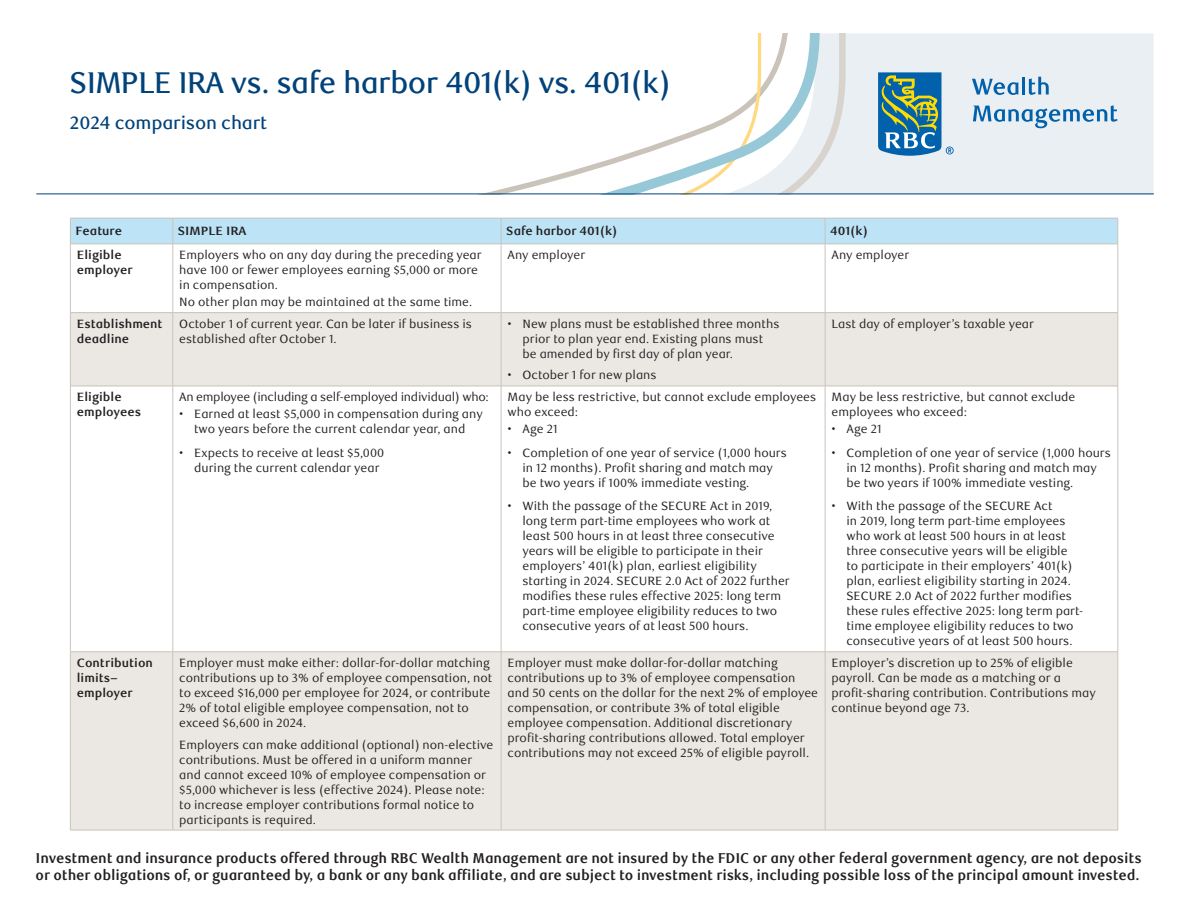
<style>
.page{position:relative;width:1188px;height:918px;background:#fff}
.page>*{position:absolute;margin:0;border:0;box-sizing:border-box;transform-origin:0 0}
.t1{font:500 30px "RBC Display";color:#004279}
.t2{font:500 18px "RBC Text";letter-spacing:-.01em;color:#004279}
.t3{font:700 14.25px/16.5px "RBC Text Cond";letter-spacing:-.01em;color:#231f20}
.t4{font:12px/15px "RBC Text";color:#231f20}
.t5{font:700 12px/15px "RBC Text";color:#231f20}
.t6{font:12px "RBC Text";letter-spacing:-.02em;color:#231f20}
</style>
<div class="page">
<div style="left:846px;top:33px;width:308px;height:161px;background:#e9eff3"></div>
<svg style="left:820px;top:33px;width:26px;height:161px;background:#e4e8ea"></svg>
<svg style="left:36px;top:33px;width:784px;height:161px"></svg>
<hr style="left:36px;top:194px;width:1118px;height:1px;background:#004279">
<div style="left:71px;top:313px;width:1047px;height:73px;background:#ebe8e4"></div>
<div style="left:71px;top:652px;width:1047px;height:178px;background:#ebe8e4"></div>
<svg style="left:70px;top:218px;width:1049px;height:26px;background:#bce1f2"></svg>
<hr style="left:70px;top:244px;width:103px;height:1px;background:#c9c3ba">
<hr style="left:70px;top:244px;width:1px;height:68px;background:#c9c3ba">
<hr style="left:173px;top:244px;width:328px;height:1px;background:#c9c3ba">
<hr style="left:173px;top:244px;width:1px;height:68px;background:#c9c3ba">
<hr style="left:501px;top:244px;width:324px;height:1px;background:#c9c3ba">
<hr style="left:501px;top:244px;width:1px;height:68px;background:#c9c3ba">
<hr style="left:825px;top:244px;width:293px;height:1px;background:#c9c3ba">
<hr style="left:825px;top:244px;width:1px;height:68px;background:#c9c3ba">
<hr style="left:1118px;top:244px;width:1px;height:68px;background:#c9c3ba">
<hr style="left:70px;top:312px;width:103px;height:1px;background:#c9c3ba">
<hr style="left:70px;top:313px;width:1px;height:73px;background:#c9c3ba">
<hr style="left:173px;top:312px;width:328px;height:1px;background:#c9c3ba">
<hr style="left:173px;top:313px;width:1px;height:73px;background:#c9c3ba">
<hr style="left:501px;top:312px;width:324px;height:1px;background:#c9c3ba">
<hr style="left:501px;top:313px;width:1px;height:73px;background:#c9c3ba">
<hr style="left:825px;top:312px;width:293px;height:1px;background:#c9c3ba">
<hr style="left:825px;top:313px;width:1px;height:73px;background:#c9c3ba">
<hr style="left:1118px;top:313px;width:1px;height:73px;background:#c9c3ba">
<hr style="left:70px;top:386px;width:103px;height:1px;background:#c9c3ba">
<hr style="left:70px;top:386px;width:1px;height:266px;background:#c9c3ba">
<hr style="left:173px;top:386px;width:328px;height:1px;background:#c9c3ba">
<hr style="left:173px;top:386px;width:1px;height:266px;background:#c9c3ba">
<hr style="left:501px;top:386px;width:324px;height:1px;background:#c9c3ba">
<hr style="left:501px;top:386px;width:1px;height:266px;background:#c9c3ba">
<hr style="left:825px;top:386px;width:293px;height:1px;background:#c9c3ba">
<hr style="left:825px;top:386px;width:1px;height:266px;background:#c9c3ba">
<hr style="left:1118px;top:386px;width:1px;height:266px;background:#c9c3ba">
<hr style="left:70px;top:651px;width:103px;height:1px;background:#c9c3ba">
<hr style="left:70px;top:652px;width:1px;height:178px;background:#c9c3ba">
<hr style="left:173px;top:651px;width:328px;height:1px;background:#c9c3ba">
<hr style="left:173px;top:652px;width:1px;height:178px;background:#c9c3ba">
<hr style="left:501px;top:651px;width:324px;height:1px;background:#c9c3ba">
<hr style="left:501px;top:652px;width:1px;height:178px;background:#c9c3ba">
<hr style="left:825px;top:651px;width:293px;height:1px;background:#c9c3ba">
<hr style="left:825px;top:652px;width:1px;height:178px;background:#c9c3ba">
<hr style="left:1118px;top:652px;width:1px;height:178px;background:#c9c3ba">
<hr style="left:70px;top:830px;width:103px;height:1px;background:#c9c3ba">
<hr style="left:173px;top:830px;width:328px;height:1px;background:#c9c3ba">
<hr style="left:501px;top:830px;width:324px;height:1px;background:#c9c3ba">
<hr style="left:825px;top:830px;width:293px;height:1px;background:#c9c3ba">
<svg style="left:878px;top:72px;width:76px;height:84px;background:#6096a3"></svg>
<svg style="left:972px;top:79px;width:46px;height:16px"></svg>
<hr style="left:1022px;top:77px;width:3px;height:18px;background:#0161aa">
<svg style="left:1029px;top:77px;width:20px;height:18px"></svg>
<svg style="left:973px;top:105px;width:145px;height:23px;background:#a8c7de"></svg>
<h1 class="t1" style="left:70px;top:65px;width:602px">SIMPLE IRA vs. safe harbor 401(k) vs. 401(k)</h1>
<h2 class="t2" style="left:70px;top:113px;width:199px">2024 comparison chart</h2>
<p class="t5" style="left:75px;top:224px;width:48px">Feature</p>
<p class="t5" style="left:178px;top:224px;width:70px">SIMPLE IRA</p>
<p class="t5" style="left:506px;top:224px;width:112px">Safe harbor 401(k)</p>
<p class="t5" style="left:830px;top:224px;width:39px">401(k)</p>
<p class="t5" style="left:77px;top:248px;width:57px">Eligible employer</p>
<p class="t4" style="left:179px;top:248px;width:304px">Employers who on any day during the preceding year have 100 or fewer employees earning $5,000 or more in compensation.</p>
<p class="t4" style="left:179px;top:295px;width:294px">No other plan may be maintained at the same time.</p>
<p class="t4" style="left:508px;top:248px;width:79px">Any employer</p>
<p class="t4" style="left:832px;top:248px;width:79px">Any employer</p>
<p class="t5" style="left:77px;top:316px;width:87px">Establishment deadline</p>
<p class="t4" style="left:179px;top:316px;width:294px">October 1 of current year. Can be later if business is established after October 1.</p>
<p class="t4" style="left:522px;top:316px;width:259px;text-indent:-15px">• New plans must be established three months prior to plan year end. Existing plans must be amended by first day of plan year.</p>
<p class="t4" style="left:508px;top:368px;width:151px">• October 1 for new plans</p>
<p class="t4" style="left:832px;top:316px;width:204px">Last day of employer’s taxable year</p>
<p class="t5" style="left:77px;top:390px;width:66px">Eligible employees</p>
<p class="t6" style="left:179px;top:390px;width:311px">An employee (including a self-employed individual) who:</p>
<p class="t4" style="left:179px;top:407px;width:305px;text-align:center">• Earned at least $5,000 in compensation during any two years before the current calendar year, and</p>
<p class="t4" style="left:194px;top:445px;width:192px;text-indent:-15px">• Expects to receive at least $5,000 during the current calendar year</p>
<p class="t4" style="left:508px;top:390px;width:310px">May be less restrictive, but cannot exclude employees who exceed:</p>
<p class="t4" style="left:508px;top:422px;width:52px">• Age 21</p>
<p class="t4" style="left:522px;top:445px;width:266px;text-indent:-15px">• Completion of one year of service (1,000 hours in 12 months). Profit sharing and match may be two years if 100% immediate vesting.</p>
<p class="t4" style="left:522px;top:499px;width:269px;text-indent:-15px">• With the passage of the SECURE Act in 2019, long term part-time employees who work at least 500 hours in at least three consecutive years will be eligible to participate in their employers’ 401(k) plan, earliest eligibility starting in 2024. SECURE 2.0 Act of 2022 further modifies these rules effective 2025: long term part-time employee eligibility reduces to two consecutive years of at least 500 hours.</p>
<p class="t4" style="left:832px;top:390px;width:245px">May be less restrictive, but cannot exclude employees who exceed:</p>
<p class="t4" style="left:832px;top:422px;width:52px">• Age 21</p>
<p class="t4" style="left:846px;top:445px;width:266px;text-indent:-15px">• Completion of one year of service (1,000 hours in 12 months). Profit sharing and match may be two years if 100% immediate vesting.</p>
<p class="t4" style="left:846px;top:499px;width:238px;text-indent:-15px">• With the passage of the SECURE Act<br>in 2019, long term part-time employees who work at least 500 hours in at least three consecutive years will be eligible<br>to participate in their employers’ 401(k) plan, earliest eligibility starting in 2024.<br>SECURE 2.0 Act of 2022 further modifies these rules effective 2025: long term part&shy;time employee eligibility reduces to two consecutive years of at least 500 hours.</p>
<p class="t5" style="left:77px;top:656px;width:78px">Contribution limits– employer</p>
<p class="t4" style="left:179px;top:656px;width:314px">Employer must make either: dollar-for-dollar matching contributions up to 3% of employee compensation, not to exceed $16,000 per employee for 2024, or contribute 2% of total eligible employee compensation, not to exceed $6,600 in 2024.</p>
<p class="t4" style="left:179px;top:737px;width:316px">Employers can make additional (optional) non-elective contributions. Must be offered in a uniform manner and cannot exceed 10% of employee compensation or $5,000 whichever is less (effective 2024). Please note: to increase employer contributions formal notice to participants is required.</p>
<p class="t4" style="left:508px;top:655px;width:312px">Employer must make dollar-for-dollar matching contributions up to 3% of employee compensation and 50 cents on the dollar for the next 2% of employee compensation, or contribute 3% of total eligible employee compensation. Additional discretionary profit-sharing contributions allowed. Total employer contributions may not exceed 25% of eligible payroll.</p>
<p class="t4" style="left:832px;top:655px;width:266px">Employer’s discretion up to 25% of eligible payroll. Can be made as a matching or a profit-sharing contribution. Contributions may continue beyond age 73.</p>
<p class="t3" style="left:36px;top:851px;width:1108px">Investment and insurance products offered through RBC Wealth Management are not insured by the FDIC or any other federal government agency, are not deposits or other obligations of, or guaranteed by, a bank or any bank affiliate, and are subject to investment risks, including possible loss of the principal amount invested.</p>
</div>
